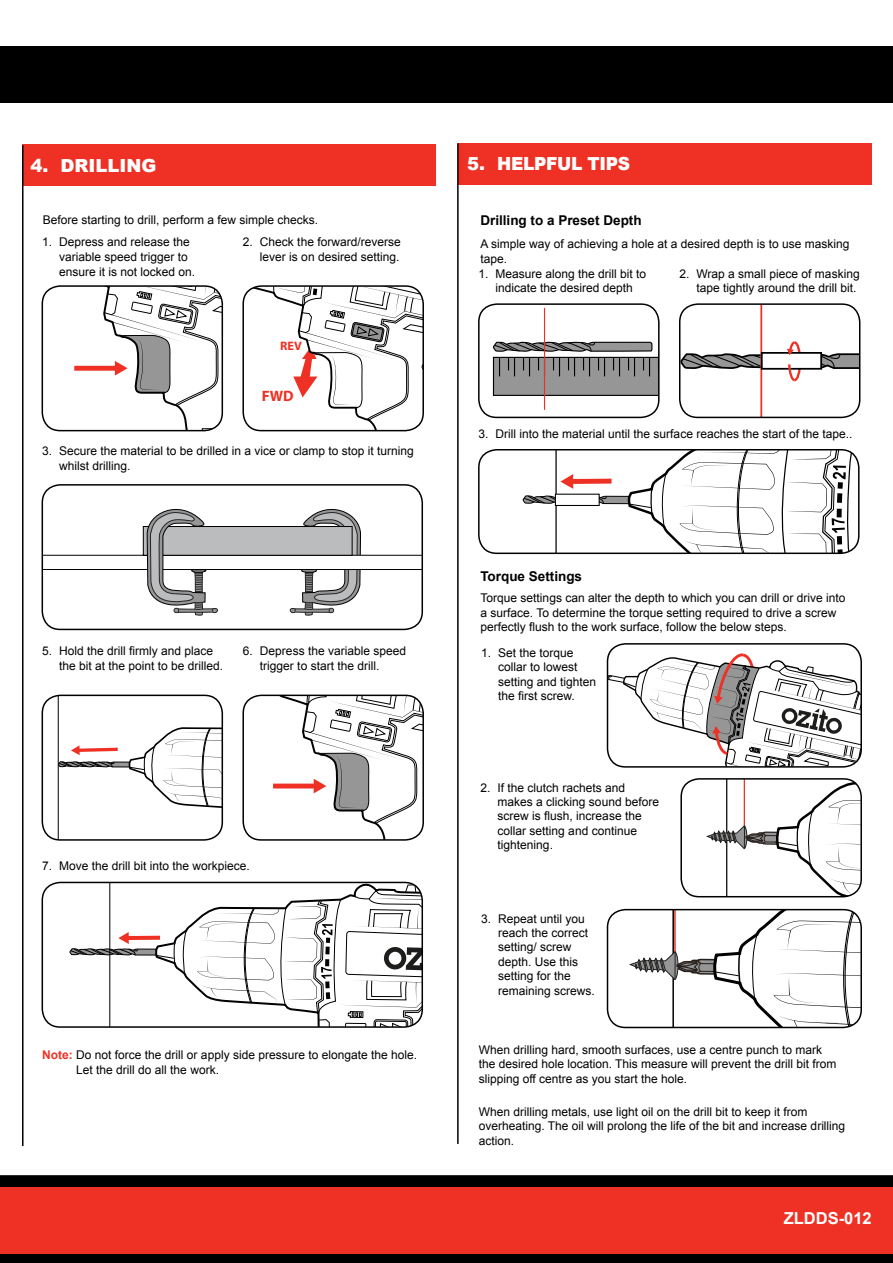
<style>
.page{position:relative;width:893px;height:1263px;background:#fff}
.page>*{position:absolute;margin:0;border:0;box-sizing:border-box;transform-origin:0 0}
.t1{font:900 18px "Arial";letter-spacing:-.02em;color:#fff}
.t2{font:900 18px "Arial";color:#fff}
.t3{font:700 16.5px "Arial";color:#fff}
.t4{font:700 15.15px "Myriad Pro";color:#ee3124}
.t5{font:700 13.5px "Arial";color:#000}
.t6{font:700 12.3px "Myriad Pro";color:#ee3124}
.t7{font:12px/14.4px "Arial";color:#000}
.s1{font-weight:700;color:#ee3124}
</style>
<div class="page">
<svg style="left:0;top:1146px;width:893px;height:117px"></svg>
<div style="left:0;top:1187px;width:893px;height:66px;background:#ee3124"></div>
<div style="left:0;top:46px;width:893px;height:57px;background:#000"></div>
<svg style="left:42px;top:508px;width:378px;height:110px"></svg>
<div style="left:42px;top:484px;width:381px;height:146px;border:2px solid #000;border-radius:18px"></div>
<svg style="left:479px;top:450px;width:380px;height:103px"></svg>
<div style="left:555px;top:494px;width:44px;height:11px;background:#fff"></div>
<div style="left:555px;top:494px;width:45px;height:12px;border:1px solid #000"></div>
<div style="left:478px;top:449px;width:381px;height:105px;border:2px solid #000;border-radius:18px"></div>
<svg style="left:42px;top:882px;width:380px;height:145px"></svg>
<div style="left:42px;top:882px;width:381px;height:146px;border:2px solid #000;border-radius:18px"></div>
<div style="left:22px;top:145px;width:413px;height:41px;background:#ee3124"></div>
<div style="left:459px;top:143px;width:413px;height:41px;background:#ee3124"></div>
<svg style="left:245px;top:286px;width:178px;height:145px"></svg>
<div style="left:242px;top:285px;width:182px;height:146px;border:2px solid #000;border-radius:18px"></div>
<hr style="left:760px;top:304px;width:2px;height:113px;background:#ee3124">
<svg style="left:682px;top:340px;width:175px;height:42px"></svg>
<div style="left:679px;top:303px;width:181px;height:115px;border:2px solid #000;border-radius:18px"></div>
<svg style="left:243px;top:695px;width:180px;height:143px"></svg>
<div style="left:242px;top:695px;width:182px;height:146px;border:2px solid #000;border-radius:18px"></div>
<svg style="left:42px;top:286px;width:180px;height:145px"></svg>
<div style="left:42px;top:285px;width:181px;height:146px;border:2px solid #000;border-radius:18px"></div>
<svg style="left:492px;top:341px;width:165px;height:55px;background:#8e8e8e"></svg>
<hr style="left:544px;top:308px;width:1px;height:102px;background:#ee3124">
<div style="left:478px;top:303px;width:182px;height:115px;border:2px solid #000;border-radius:18px"></div>
<svg style="left:42px;top:695px;width:180px;height:145px"></svg>
<div style="left:42px;top:695px;width:181px;height:146px;border:2px solid #000;border-radius:18px"></div>
<svg style="left:607px;top:652px;width:254px;height:115px"></svg>
<div style="left:607px;top:643px;width:255px;height:125px;border:2px solid #000;border-radius:18px"></div>
<svg style="left:607px;top:910px;width:254px;height:117px"></svg>
<div style="left:607px;top:909px;width:255px;height:119px;border:2px solid #000;border-radius:18px"></div>
<svg style="left:683px;top:779px;width:178px;height:118px"></svg>
<div style="left:680px;top:778px;width:182px;height:119px;border:2px solid #000;border-radius:18px"></div>
<hr style="left:22px;top:145px;width:2px;height:1001px;background:#000">
<hr style="left:457px;top:143px;width:2px;height:1001px;background:#000">
<h1 class="t2" style="left:31px;top:152px;width:127px">4. DRILLING</h1>
<h1 class="t1" style="left:467px;top:151px;width:165px">5. HELPFUL TIPS</h1>
<p class="t7" style="left:43px;top:213px;width:277px">Before starting to drill, perform a few simple checks.</p>
<p class="t7" style="left:59px;top:234px;width:138px;line-height:15px;text-indent:-17px">1. Depress and release the variable speed trigger to ensure it is not locked on.</p>
<p class="t7" style="left:243px;top:234px;width:159px;line-height:15px;text-align:right">2. Check the forward/reverse lever is on desired setting.</p>
<p class="t6" style="left:280px;top:337px;width:23px">REV</p>
<p class="t4" style="left:262px;top:386px;width:33px">FWD</p>
<p class="t7" style="left:59px;top:443px;width:356px;line-height:15px;text-indent:-17px">3. Secure the material to be drilled in a vice or clamp to stop it turning whilst drilling.</p>
<p class="t7" style="left:59px;top:643px;width:166px;line-height:15px;text-indent:-17px">5. Hold the drill firmly and place the bit at the point to be drilled.</p>
<p class="t7" style="left:260px;top:643px;width:148px;line-height:15px;text-indent:-17px">6. Depress the variable speed trigger to start the drill.</p>
<p class="t7" style="left:42px;top:858px;width:209px">7. Move the drill bit into the workpiece.</p>
<p class="t7" style="left:76px;top:1048px;width:342px;text-indent:-34px"><span class="s1">Note:</span> Do not force the drill or apply side pressure to elongate the hole.<br>Let the drill do all the work.</p>
<p class="t5" style="left:480px;top:211px;width:163px">Drilling to a Preset Depth</p>
<p class="t7" style="left:481px;top:237px;width:370px">A simple way of achieving a hole at a desired depth is to use masking tape.</p>
<p class="t7" style="left:479px;top:266px;width:169px;text-align:center">1. Measure along the drill bit to indicate the desired depth</p>
<p class="t7" style="left:679px;top:266px;width:182px;text-align:right">2. Wrap a small piece of masking tape tightly around the drill bit.</p>
<p class="t7" style="left:479px;top:427px;width:375px">3. Drill into the material until the surface reaches the start of the tape..</p>
<p class="t5" style="left:480px;top:567px;width:103px">Torque Settings</p>
<p class="t7" style="left:481px;top:591px;width:366px">Torque settings can alter the depth to which you can drill or drive into a surface. To determine the torque setting required to drive a screw perfectly flush to the work surface, follow the below steps.</p>
<p class="t7" style="left:498px;top:645px;width:100px;text-indent:-17px">1. Set the torque collar to lowest setting and tighten the first screw.</p>
<p class="t7" style="left:498px;top:780px;width:163px;text-indent:-17px">2. If the clutch rachets and makes a clicking sound before screw is flush, increase the collar setting and continue tightening.</p>
<p class="t7" style="left:498px;top:911px;width:98px;text-indent:-17px">3. Repeat until you reach the correct setting/ screw depth. Use this setting for the remaining screws.</p>
<p class="t7" style="left:479px;top:1043px;width:359px">When drilling hard, smooth surfaces, use a centre punch to mark the desired hole location. This measure will prevent the drill bit from slipping off centre as you start the hole.</p>
<p class="t7" style="left:479px;top:1104px;width:368px">When drilling metals, use light oil on the drill bit to keep it from overheating. The oil will prolong the life of the bit and increase drilling action.</p>
<h2 class="t3" style="left:784px;top:1207px;width:90px">ZLDDS-012</h2>
</div>
